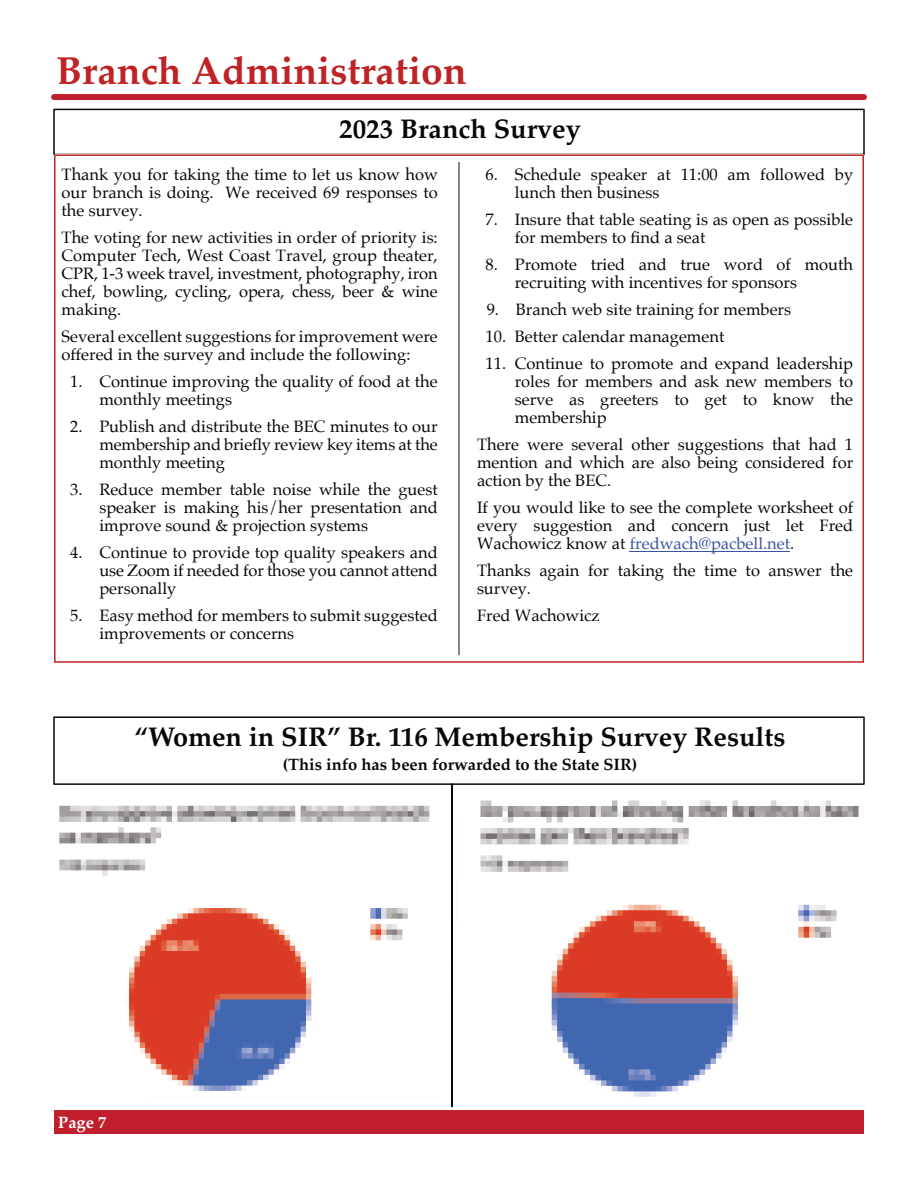
<style>
.page{position:relative;width:918px;height:1188px;background:#fff}
.page>*{position:absolute;margin:0;border:0;box-sizing:border-box;transform-origin:0 0}
.t1{font:700 39px "Palatino";color:#bf2325}
.t2{font:700 27px "Palatino";color:#080704}
.t3{font:16.5px/18px "Palatino";color:#080704;text-align:justify}
.t4{font:700 16.5px "Palatino";color:#080704}
.t5{font:700 16.5px "Palatino";color:#fff}
.s1{color:#3a53a3}
</style>
<div class="page">
<div style="left:54px;top:1110px;width:810px;height:24px;background:#c11f2d"></div>
<div style="left:53px;top:716px;width:812px;height:69px;border:2px solid #080704"></div>
<img style="left:59px;top:805px;width:371px;height:286px">
<img style="left:480px;top:800px;width:379px;height:297px">
<hr style="left:451px;top:783px;width:2px;height:324px;background:#080704">
<div style="left:53px;top:109px;width:812px;height:46px;border:2px solid #080704"></div>
<svg style="left:54px;top:154px;width:810px;height:509px"></svg>
<hr style="left:459px;top:162px;width:1px;height:493px;background:#120a09">
<hr style="left:630px;top:551px;width:160px;height:1px;background:#3a53a3">
<div style="left:54px;top:94px;width:810px;height:6px;background:#c11f2d"></div>
<h1 class="t1" style="left:56px;top:52px;width:412px">Branch Administration</h1>
<h2 class="t2" style="left:339px;top:116px;width:243px">2023 Branch Survey</h2>
<p class="t3" style="left:62px;top:167px;width:378px">Thank you for taking the time to let us know how our branch is doing. We received 69 responses to the survey.</p>
<p class="t3" style="left:62px;top:230px;width:378px">The voting for new activities in order of priority is:<br>Computer Tech, West Coast Travel, group theater, CPR, 1-3 week travel, investment, photography, iron chef, bowling, cycling, opera, chess, beer &amp; wine making.</p>
<p class="t3" style="left:62px;top:329px;width:378px">Several excellent suggestions for improvement were offered in the survey and include the following:</p>
<p class="t3" style="left:99px;top:374px;width:340px;text-indent:-29px">1. Continue improving the quality of food at the monthly meetings</p>
<p class="t3" style="left:99px;top:419px;width:340px;text-indent:-29px">2. Publish and distribute the BEC minutes to our membership and briefly review key items at the monthly meeting</p>
<p class="t3" style="left:99px;top:482px;width:340px;text-indent:-29px">3. Reduce member table noise while the guest speaker is making his/her presentation and improve sound &amp; projection systems</p>
<p class="t3" style="left:99px;top:545px;width:340px;text-indent:-29px">4. Continue to provide top quality speakers and use Zoom if needed for those you cannot attend personally</p>
<p class="t3" style="left:99px;top:608px;width:340px;text-indent:-29px">5. Easy method for members to submit suggested improvements or concerns</p>
<p class="t3" style="left:515px;top:167px;width:340px;text-indent:-29px">6. Schedule speaker at 11:00 am followed by lunch then business</p>
<p class="t3" style="left:515px;top:212px;width:340px;text-indent:-29px">7. Insure that table seating is as open as possible for members to find a seat</p>
<p class="t3" style="left:515px;top:257px;width:340px;text-indent:-29px">8. Promote tried and true word of mouth recruiting with incentives for sponsors</p>
<p class="t3" style="left:487px;top:302px;width:306px">9. Branch web site training for members</p>
<p class="t3" style="left:486px;top:329px;width:240px">10. Better calendar management</p>
<p class="t3" style="left:515px;top:356px;width:340px;text-indent:-29px">11. Continue to promote and expand leadership roles for members and ask new members to serve as greeters to get to know the membership</p>
<p class="t3" style="left:477px;top:437px;width:378px">There were several other suggestions that had 1 mention and which are also being considered for action by the BEC.</p>
<p class="t3" style="left:477px;top:500px;width:378px">If you would like to see the complete worksheet of every suggestion and concern just let Fred Wachowicz know at <span class="s1">fredwach@pacbell.net</span>.</p>
<p class="t3" style="left:477px;top:563px;width:378px">Thanks again for taking the time to answer the survey.</p>
<p class="t3" style="left:477px;top:608px;width:124px">Fred Wachowicz</p>
<h2 class="t2" style="left:135px;top:724px;width:653px">“Women in SIR” Br. 116 Membership Survey Results</h2>
<p class="t4" style="left:283px;top:756px;width:356px">(This info has been forwarded to the State SIR)</p>
<p class="t5" style="left:58px;top:1114px;width:50px">Page 7</p>
</div>
